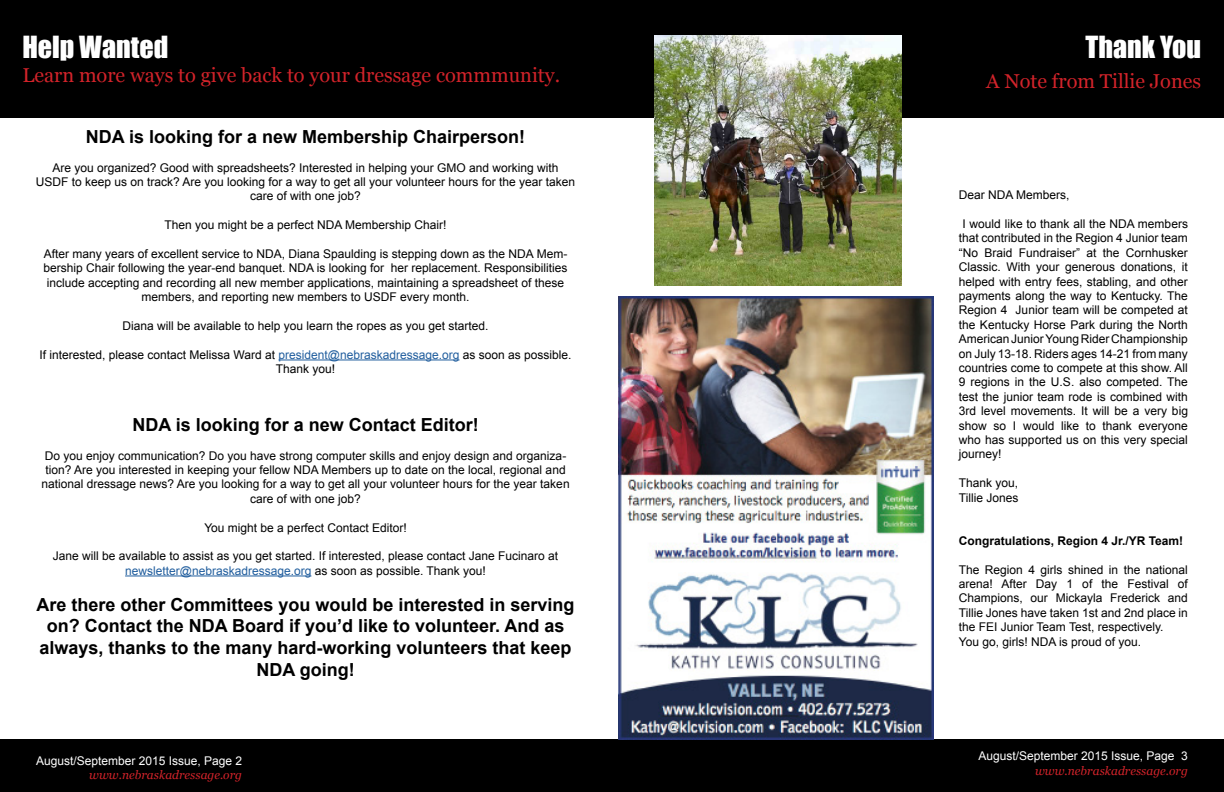
<style>
.page{position:relative;width:1224px;height:792px;background:#fff}
.page>*{position:absolute;margin:0;border:0;box-sizing:border-box;transform-origin:0 0}
.t1{font:28px "Impact";color:#fff}
.t2{font:20px "Georgia";color:#d2232a}
.t3{font:700 18px/21.6px "Arial";color:#000;text-align:center}
.t4{font:12px/14.4px "Arial";color:#000;text-align:center}
.t5{font:12px "Arial";color:#fff}
.t6{font:italic 12px "Georgia";color:#d2232a}
.t7{font:700 12px "Arial";color:#000}
.s1{color:#215e9e}
</style>
<div class="page">
<div style="left:0;top:740px;width:612px;height:52px;background:#000"></div>
<div style="left:612px;top:740px;width:612px;height:52px;background:#000"></div>
<div style="left:613px;top:0;width:611px;height:118px;background:#000"></div>
<img style="left:618px;top:297px;width:316px;height:443px">
<div style="left:0;top:0;width:612px;height:118px;background:#000"></div>
<hr style="left:279px;top:360px;width:180px;height:1px;background:#215e9e">
<hr style="left:125px;top:576px;width:186px;height:1px;background:#215e9e">
<img style="left:654px;top:36px;width:247px;height:249px">
<h1 class="t1" style="left:22px;top:25px;width:147px">Help Wanted</h1>
<h2 class="t2" style="left:22px;top:63px;width:539px">Learn more ways to give back to your dressage commmunity.</h2>
<h3 class="t3" style="left:86px;top:126px;width:441px">NDA is looking for a new Membership Chairperson!</h3>
<p class="t4" style="left:36px;top:160px;width:541px">Are you organized? Good with spreadsheets? Interested in helping your GMO and working with<br>USDF to keep us on track? Are you looking for a way to get all your volunteer hours for the year taken care of with one job?</p>
<p class="t4" style="left:164px;top:218px;width:284px">Then you might be a perfect NDA Membership Chair!</p>
<p class="t4" style="left:43px;top:247px;width:526px">After many years of excellent service to NDA, Diana Spaulding is stepping down as the NDA Mem&shy;bership Chair following the year-end banquet. NDA is looking for her replacement. Responsibilities include accepting and recording all new member applications, maintaining a spreadsheet of these members, and reporting new members to USDF every month.</p>
<p class="t4" style="left:122px;top:319px;width:368px">Diana will be available to help you learn the ropes as you get started.</p>
<p class="t4" style="left:40px;top:347px;width:534px">If interested, please contact Melissa Ward at <span class="s1">president@nebraskadressage.org</span> as soon as possible.<br>Thank you!</p>
<h3 class="t3" style="left:132px;top:414px;width:348px">NDA is looking for a new Contact Editor!</h3>
<p class="t4" style="left:41px;top:448px;width:530px">Do you enjoy communication? Do you have strong computer skills and enjoy design and organiza&shy;tion? Are you interested in keeping your fellow NDA Members up to date on the local, regional and national dressage news? Are you looking for a way to get all your volunteer hours for the year taken care of with one job?</p>
<p class="t4" style="left:204px;top:520px;width:204px">You might be a perfect Contact Editor!</p>
<p class="t4" style="left:53px;top:549px;width:507px">Jane will be available to assist as you get started. If interested, please contact Jane Fucinaro at <span class="s1">newsletter@nebraskadressage.org</span> as soon as possible. Thank you!</p>
<h3 class="t3" style="left:36px;top:594px;width:540px">Are there other Committees you would be interested in serving on? Contact the NDA Board if you’d like to volunteer. And as always, thanks to the many hard-working volunteers that keep NDA going!</h3>
<p class="t5" style="left:36px;top:753px;width:208px">August/September 2015 Issue, Page 2</p>
<p class="t6" style="left:89px;top:767px;width:154px">www.nebraskadressage.org</p>
<h1 class="t1" style="left:1086px;top:25px;width:117px">Thank You</h1>
<h2 class="t2" style="left:986px;top:69px;width:216px">A Note from Tillie Jones</h2>
<p class="t4" style="left:959px;top:188px;width:112px">Dear NDA Members,</p>
<p class="t4" style="left:959px;top:217px;width:231px;text-align:justify;text-indent:4px">I would like to thank all the NDA members that contributed in the Region 4 Junior team “No Braid Fundraiser” at the Cornhusker Classic. With your generous donations, it helped with entry fees, stabling, and other payments along the way to Kentucky. The Region 4 Junior team will be competed at the Kentucky Horse Park during the North American Junior Young Rider Championship on July 13-18. Riders ages 14-21 from many countries come to compete at this show. All 9 regions in the U.S. also competed. The test the junior team rode is combined with 3rd level movements. It will be a very big show so I would like to thank everyone who has supported us on this very special journey!</p>
<p class="t4" style="left:959px;top:476px;width:61px;text-align:left">Thank you,<br>Tillie Jones</p>
<p class="t7" style="left:959px;top:533px;width:226px">Congratulations, Region 4 Jr./YR Team!</p>
<p class="t4" style="left:959px;top:562px;width:231px;text-align:left">The Region 4 girls shined in the national arena! After Day 1 of the Festival of Champions, our Mickayla Frederick and Tillie Jones have taken 1st and 2nd place in the FEI Junior Team Test, respectively.<br>You go, girls! NDA is proud of you.</p>
<p class="t5" style="left:979px;top:748px;width:211px">August/September 2015 Issue, Page 3</p>
<p class="t6" style="left:1035px;top:763px;width:154px">www.nebraskadressage.org</p>
</div>
